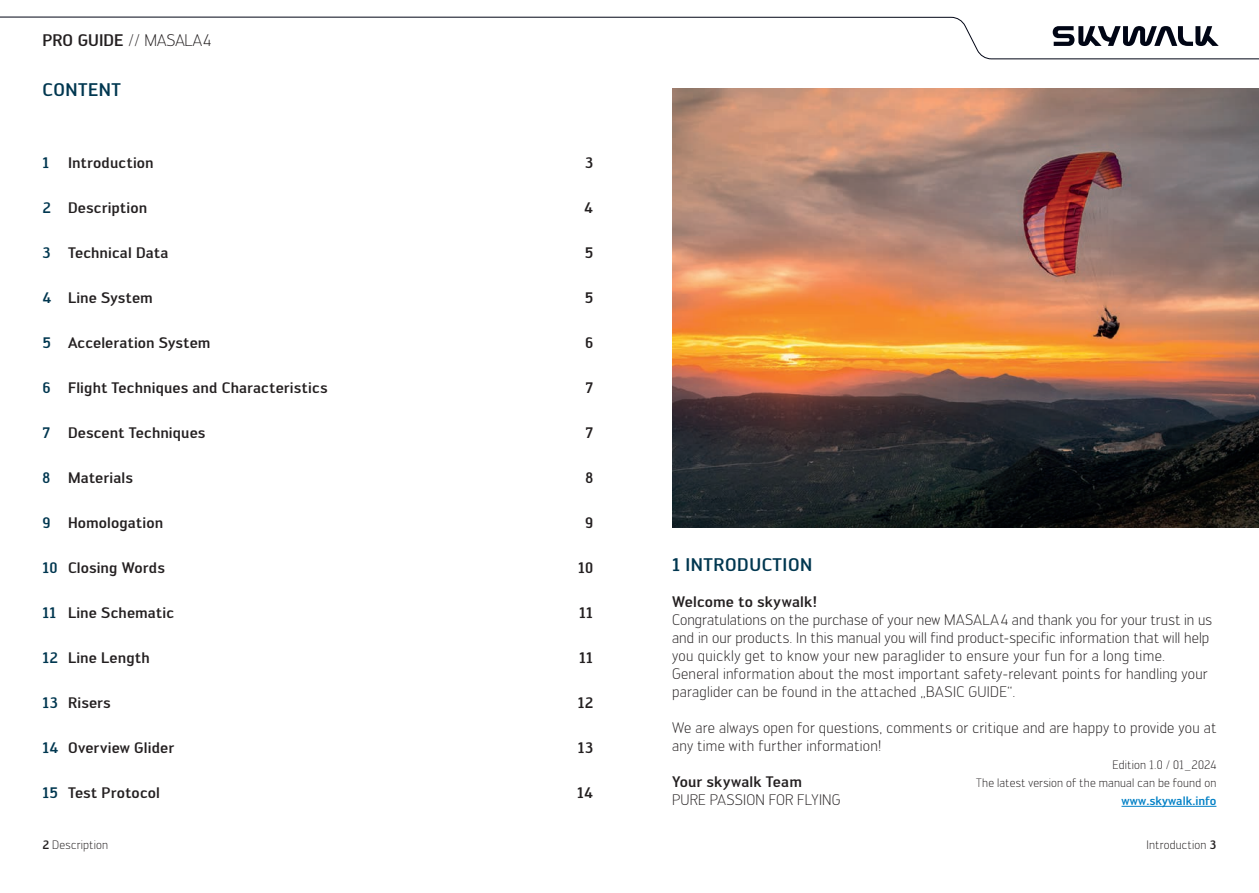
<style>
.page{position:relative;width:1259px;height:893px;background:#fff}
.page>*{position:absolute;margin:0;border:0;box-sizing:border-box;transform-origin:0 0}
.t1{font:500 18px "Engel";letter-spacing:.03em;color:#003750}
.t2{font:300 16.5px "Engel";color:#231f20}
.t3{font:300 15px/18px "Engel";letter-spacing:.015em;color:#231f20}
.t4{font:500 15px "Engel";letter-spacing:.005em;color:#231f20}
.t5{font:300 12px/18px "Engel";letter-spacing:.015em;color:#231f20;text-align:right}
.t6{font:500 12px "Engel";color:#0080c6}
.s1{font-weight:500}
.s2{color:#003750}
</style>
<div class="page">
<svg style="left:0;top:17px;width:1259px;height:42px"></svg>
<hr style="left:1121px;top:806px;width:95px;height:1px;background:#0080c6">
<img style="left:672px;top:89px;width:587px;height:438px">
<p class="t2" style="left:43px;top:31px;width:170px"><span class="s1">PRO GUIDE</span> // MASALA4</p>
<p class="t1" style="left:43px;top:79px;width:80px">CONTENT</p>
<p class="t4" style="left:43px;top:154px;width:113px"><span class="s2">1</span> Introduction</p>
<p class="t4" style="left:585px;top:154px;width:10px">3</p>
<p class="t4" style="left:43px;top:199px;width:106px"><span class="s2">2</span> Description</p>
<p class="t4" style="left:584px;top:199px;width:10px">4</p>
<p class="t4" style="left:43px;top:244px;width:128px"><span class="s2">3</span> Technical Data</p>
<p class="t4" style="left:584px;top:244px;width:10px">5</p>
<p class="t4" style="left:43px;top:289px;width:112px"><span class="s2">4</span> Line System</p>
<p class="t4" style="left:584px;top:289px;width:10px">5</p>
<p class="t4" style="left:43px;top:334px;width:169px"><span class="s2">5</span> Acceleration System</p>
<p class="t4" style="left:585px;top:334px;width:10px">6</p>
<p class="t4" style="left:43px;top:379px;width:286px"><span class="s2">6</span> Flight Techniques and Characteristics</p>
<p class="t4" style="left:585px;top:379px;width:9px">7</p>
<p class="t4" style="left:43px;top:424px;width:164px"><span class="s2">7</span> Descent Techniques</p>
<p class="t4" style="left:585px;top:424px;width:9px">7</p>
<p class="t4" style="left:43px;top:469px;width:92px"><span class="s2">8</span> Materials</p>
<p class="t4" style="left:585px;top:469px;width:9px">8</p>
<p class="t4" style="left:43px;top:514px;width:122px"><span class="s2">9</span> Homologation</p>
<p class="t4" style="left:585px;top:514px;width:10px">9</p>
<p class="t4" style="left:43px;top:559px;width:124px"><span class="s2">10</span> Closing Words</p>
<p class="t4" style="left:578px;top:559px;width:17px">10</p>
<p class="t4" style="left:43px;top:604px;width:133px"><span class="s2">11</span> Line Schematic</p>
<p class="t4" style="left:579px;top:604px;width:15px">11</p>
<p class="t4" style="left:43px;top:649px;width:109px"><span class="s2">12</span> Line Length</p>
<p class="t4" style="left:579px;top:649px;width:15px">11</p>
<p class="t4" style="left:43px;top:694px;width:70px"><span class="s2">13</span> Risers</p>
<p class="t4" style="left:578px;top:694px;width:17px">12</p>
<p class="t4" style="left:43px;top:739px;width:133px"><span class="s2">14</span> Overview Glider</p>
<p class="t4" style="left:578px;top:739px;width:17px">13</p>
<p class="t4" style="left:43px;top:784px;width:119px"><span class="s2">15</span> Test Protocol</p>
<p class="t4" style="left:577px;top:784px;width:17px">14</p>
<p class="t1" style="left:672px;top:554px;width:142px">1 INTRODUCTION</p>
<p class="t4" style="left:672px;top:593px;width:147px">Welcome to skywalk!</p>
<p class="t3" style="left:672px;top:611px;width:541px">Congratulations on the purchase of your new MASALA 4 and thank you for your trust in us and in our products. In this manual you will find product-specific information that will help you quickly get to know your new paraglider to ensure your fun for a long time.<br>General information about the most important safety-relevant points for handling your paraglider can be found in the attached „BASIC GUIDE“.</p>
<p class="t3" style="left:672px;top:719px;width:546px">We are always open for questions, comments or critique and are happy to provide you at any time with further information!</p>
<p class="t4" style="left:672px;top:773px;width:131px">Your skywalk Team</p>
<p class="t3" style="left:672px;top:791px;width:170px">PURE PASSION FOR FLYING</p>
<p class="t5" style="left:976px;top:756px;width:242px">Edition 1.0 / 01_2024<br>The latest version of the manual can be found on</p>
<p class="t6" style="left:1121px;top:794px;width:96px">www.skywalk.info</p>
<p class="t5" style="left:43px;top:836px;width:67px"><span class="s1">2</span> Description</p>
<p class="t5" style="left:1146px;top:836px;width:71px">Introduction <span class="s1">3</span></p>
</div>
